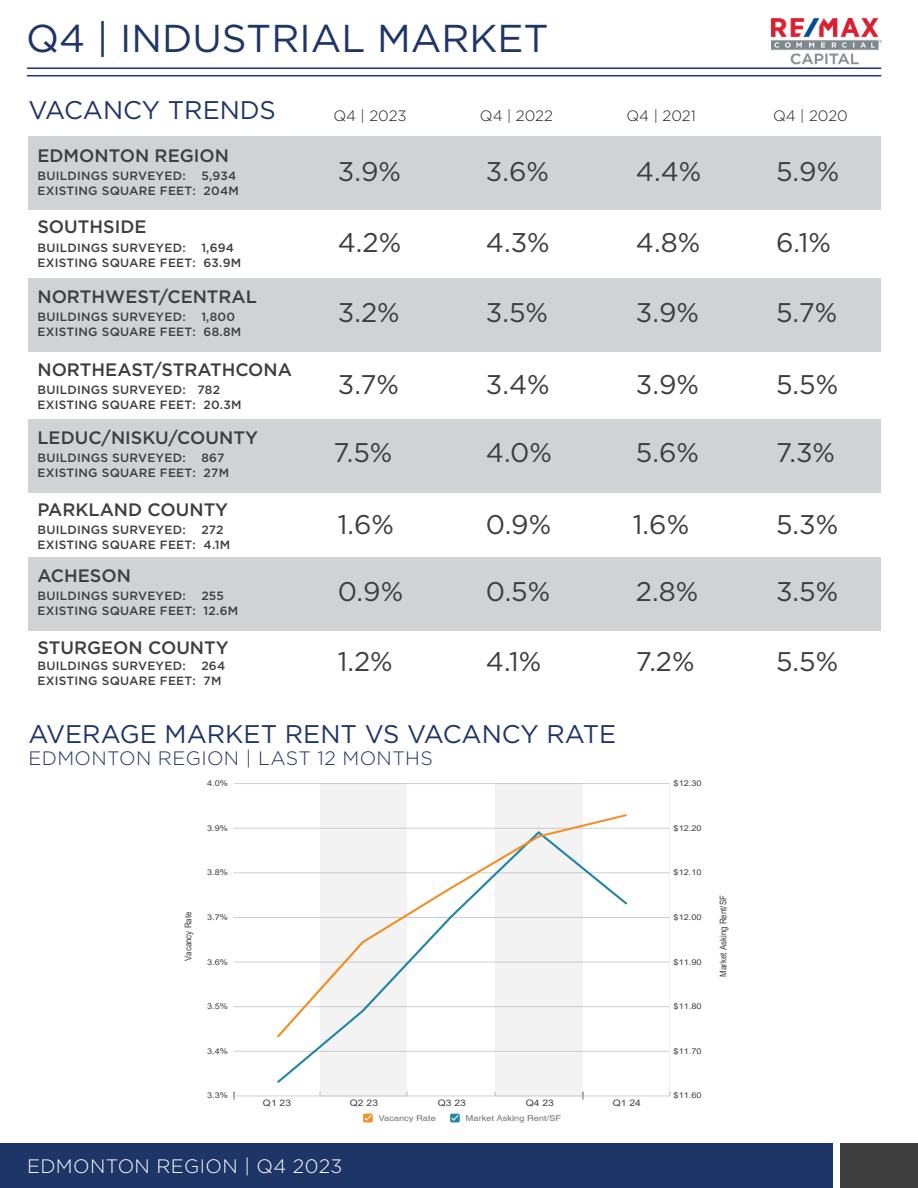
<style>
.page{position:relative;width:918px;height:1188px;background:#fff}
.page>*{position:absolute;margin:0;border:0;box-sizing:border-box;transform-origin:0 0}
.t1{font:38.85px "Gotham";color:#1e3567}
.t2{font:27px "Gotham";color:#3e3e3f}
.t3{font:25.5px "Gotham";color:#1e3567}
.t4{font:300 19.35px "Gotham";letter-spacing:.02em;color:#1e3567}
.t5{font:300 19.35px "Gotham";letter-spacing:.02em;color:#fff}
.t6{font:500 18px "Gotham";color:#3e3e3f}
.t7{font:300 15px "Gotham";color:#231f20}
.t8{font:500 12px "Gotham";letter-spacing:.02em;color:#3e3e3f}
.t9{font:9.15px "Arial";color:#404040;scale:.87 1}
.t10{font:9px "Arial";color:#404040;scale:1.15 1}
.t11{font:7.95px "Arial";color:#404040;scale:1.15 1}
</style>
<div class="page">
<hr style="left:27px;top:67px;width:854px;height:2px;background:#1e3567">
<hr style="left:27px;top:75px;width:854px;height:1px;background:#1e3567">
<div style="left:0;top:1143px;width:833px;height:45px;background:#1e3567"></div>
<div style="left:840px;top:1143px;width:78px;height:45px;background:#3e3e3f"></div>
<div style="left:28px;top:136px;width:853px;height:74px;background:#d1d2d4"></div>
<div style="left:28px;top:278px;width:853px;height:74px;background:#d1d2d4"></div>
<div style="left:28px;top:419px;width:853px;height:73px;background:#d1d2d4"></div>
<div style="left:28px;top:557px;width:853px;height:73px;background:#d1d2d4"></div>
<hr style="left:234px;top:1096px;width:436px;height:1px;background:#ccc">
<hr style="left:234px;top:1051px;width:436px;height:1px;background:#ccc">
<hr style="left:234px;top:1006px;width:436px;height:1px;background:#ccc">
<hr style="left:234px;top:962px;width:436px;height:1px;background:#ccc">
<hr style="left:234px;top:917px;width:436px;height:1px;background:#ccc">
<hr style="left:234px;top:873px;width:436px;height:1px;background:#ccc">
<hr style="left:234px;top:828px;width:436px;height:1px;background:#ccc">
<hr style="left:234px;top:783px;width:436px;height:1px;background:#ccc">
<div style="left:320px;top:783px;width:87px;height:314px;background:#f3f3f3"></div>
<div style="left:495px;top:783px;width:88px;height:314px;background:#f3f3f3"></div>
<svg style="left:277px;top:872px;width:353px;height:211px"></svg>
<svg style="left:274px;top:814px;width:355px;height:226px"></svg>
<img style="left:363px;top:1113px;width:198px;height:10px">
<img style="left:771px;top:19px;width:110px;height:46px">
<p class="t1" style="left:26px;top:16px;width:524px">Q4 | INDUSTRIAL MARKET</p>
<p class="t3" style="left:28px;top:96px;width:249px">VACANCY TRENDS</p>
<p class="t7" style="left:333px;top:106px;width:75px">Q4 | 2023</p>
<p class="t7" style="left:480px;top:106px;width:75px">Q4 | 2022</p>
<p class="t7" style="left:627px;top:106px;width:71px">Q4 | 2021</p>
<p class="t7" style="left:773px;top:106px;width:76px">Q4 | 2020</p>
<p class="t6" style="left:37px;top:144px;width:193px">EDMONTON REGION</p>
<p class="t8" style="left:37px;top:168px;width:150px">BUILDINGS SURVEYED:</p>
<p class="t8" style="left:201px;top:168px;width:37px">5,934</p>
<p class="t8" style="left:37px;top:183px;width:203px">EXISTING SQUARE FEET: 204M</p>
<p class="t2" style="left:338px;top:157px;width:65px">3.9%</p>
<p class="t2" style="left:486px;top:157px;width:65px">3.6%</p>
<p class="t2" style="left:636px;top:157px;width:67px">4.4%</p>
<p class="t2" style="left:776px;top:157px;width:65px">5.9%</p>
<p class="t6" style="left:37px;top:215px;width:111px">SOUTHSIDE</p>
<p class="t8" style="left:37px;top:240px;width:150px">BUILDINGS SURVEYED:</p>
<p class="t8" style="left:201px;top:240px;width:34px">1,694</p>
<p class="t8" style="left:37px;top:255px;width:205px">EXISTING SQUARE FEET: 63.9M</p>
<p class="t6" style="left:37px;top:285px;width:221px">NORTHWEST/CENTRAL</p>
<p class="t8" style="left:37px;top:309px;width:150px">BUILDINGS SURVEYED:</p>
<p class="t8" style="left:201px;top:309px;width:35px">1,800</p>
<p class="t8" style="left:37px;top:324px;width:205px">EXISTING SQUARE FEET: 68.8M</p>
<p class="t6" style="left:37px;top:357px;width:256px">NORTHEAST/STRATHCONA</p>
<p class="t8" style="left:37px;top:382px;width:184px">BUILDINGS SURVEYED: 782</p>
<p class="t8" style="left:37px;top:397px;width:205px">EXISTING SQUARE FEET: 20.3M</p>
<p class="t6" style="left:37px;top:425px;width:222px">LEDUC/NISKU/COUNTY</p>
<p class="t8" style="left:37px;top:450px;width:150px">BUILDINGS SURVEYED:</p>
<p class="t8" style="left:201px;top:450px;width:25px">867</p>
<p class="t8" style="left:37px;top:465px;width:193px">EXISTING SQUARE FEET: 27M</p>
<p class="t6" style="left:37px;top:497px;width:192px">PARKLAND COUNTY</p>
<p class="t8" style="left:37px;top:522px;width:150px">BUILDINGS SURVEYED:</p>
<p class="t8" style="left:201px;top:522px;width:24px">272</p>
<p class="t8" style="left:37px;top:537px;width:194px">EXISTING SQUARE FEET: 4.1M</p>
<p class="t6" style="left:37px;top:563px;width:95px">ACHESON</p>
<p class="t8" style="left:37px;top:588px;width:150px">BUILDINGS SURVEYED:</p>
<p class="t8" style="left:201px;top:588px;width:24px">255</p>
<p class="t8" style="left:37px;top:603px;width:202px">EXISTING SQUARE FEET: 12.6M</p>
<p class="t6" style="left:37px;top:635px;width:193px">STURGEON COUNTY</p>
<p class="t8" style="left:37px;top:658px;width:150px">BUILDINGS SURVEYED:</p>
<p class="t8" style="left:201px;top:658px;width:25px">264</p>
<p class="t8" style="left:37px;top:673px;width:186px">EXISTING SQUARE FEET: 7M</p>
<p class="t2" style="left:338px;top:228px;width:65px">4.2%</p>
<p class="t2" style="left:486px;top:228px;width:65px">4.3%</p>
<p class="t2" style="left:636px;top:228px;width:66px">4.8%</p>
<p class="t2" style="left:776px;top:228px;width:56px">6.1%</p>
<p class="t2" style="left:338px;top:297px;width:63px">3.2%</p>
<p class="t2" style="left:486px;top:297px;width:64px">3.5%</p>
<p class="t2" style="left:636px;top:297px;width:65px">3.9%</p>
<p class="t2" style="left:776px;top:297px;width:63px">5.7%</p>
<p class="t2" style="left:338px;top:370px;width:63px">3.7%</p>
<p class="t2" style="left:486px;top:370px;width:65px">3.4%</p>
<p class="t2" style="left:636px;top:370px;width:65px">3.9%</p>
<p class="t2" style="left:776px;top:370px;width:64px">5.5%</p>
<p class="t2" style="left:333px;top:438px;width:61px">7.5%</p>
<p class="t2" style="left:486px;top:438px;width:68px">4.0%</p>
<p class="t2" style="left:636px;top:438px;width:65px">5.6%</p>
<p class="t2" style="left:776px;top:438px;width:61px">7.3%</p>
<p class="t2" style="left:338px;top:510px;width:58px">1.6%</p>
<p class="t2" style="left:486px;top:510px;width:67px">0.9%</p>
<p class="t2" style="left:633px;top:510px;width:58px">1.6%</p>
<p class="t2" style="left:776px;top:510px;width:64px">5.3%</p>
<p class="t2" style="left:338px;top:576px;width:67px">0.9%</p>
<p class="t2" style="left:486px;top:576px;width:66px">0.5%</p>
<p class="t2" style="left:636px;top:576px;width:64px">2.8%</p>
<p class="t2" style="left:776px;top:576px;width:64px">3.5%</p>
<p class="t2" style="left:338px;top:647px;width:56px">1.2%</p>
<p class="t2" style="left:486px;top:647px;width:57px">4.1%</p>
<p class="t2" style="left:636px;top:647px;width:60px">7.2%</p>
<p class="t2" style="left:776px;top:647px;width:64px">5.5%</p>
<p class="t3" style="left:28px;top:720px;width:589px">AVERAGE MARKET RENT VS VACANCY RATE</p>
<p class="t4" style="left:28px;top:746px;width:406px">EDMONTON REGION | LAST 12 MONTHS</p>
<p class="t11" style="left:207px;top:778px;width:20px">4.0%</p>
<p class="t11" style="left:674px;top:778px;width:26px">$12.30</p>
<p class="t11" style="left:207px;top:822px;width:20px">3.9%</p>
<p class="t11" style="left:674px;top:823px;width:26px">$12.20</p>
<p class="t11" style="left:207px;top:867px;width:20px">3.8%</p>
<p class="t11" style="left:674px;top:867px;width:26px">$12.10</p>
<p class="t9" style="left:182px;top:961px;width:58px;rotate:-90deg">Vacancy Rate</p>
<p class="t11" style="left:207px;top:912px;width:20px">3.7%</p>
<p class="t11" style="left:207px;top:956px;width:20px">3.6%</p>
<p class="t11" style="left:674px;top:912px;width:26px">$12.00</p>
<p class="t11" style="left:674px;top:956px;width:26px">$11.90</p>
<p class="t9" style="left:717px;top:977px;width:95px;rotate:-90deg">Market Asking Rent/SF</p>
<p class="t11" style="left:207px;top:1001px;width:20px">3.5%</p>
<p class="t11" style="left:674px;top:1001px;width:26px">$11.80</p>
<p class="t11" style="left:207px;top:1046px;width:20px">3.4%</p>
<p class="t11" style="left:674px;top:1046px;width:26px">$11.70</p>
<p class="t11" style="left:207px;top:1090px;width:20px">3.3%</p>
<p class="t10" style="left:263px;top:1097px;width:26px">Q1 23</p>
<p class="t10" style="left:350px;top:1097px;width:26px">Q2 23</p>
<p class="t10" style="left:438px;top:1097px;width:26px">Q3 23</p>
<p class="t10" style="left:526px;top:1097px;width:26px">Q4 23</p>
<p class="t10" style="left:613px;top:1097px;width:26px">Q1 24</p>
<p class="t11" style="left:674px;top:1090px;width:26px">$11.60</p>
<p class="t5" style="left:27px;top:1154px;width:317px">EDMONTON REGION | Q4 2023</p>
</div>
